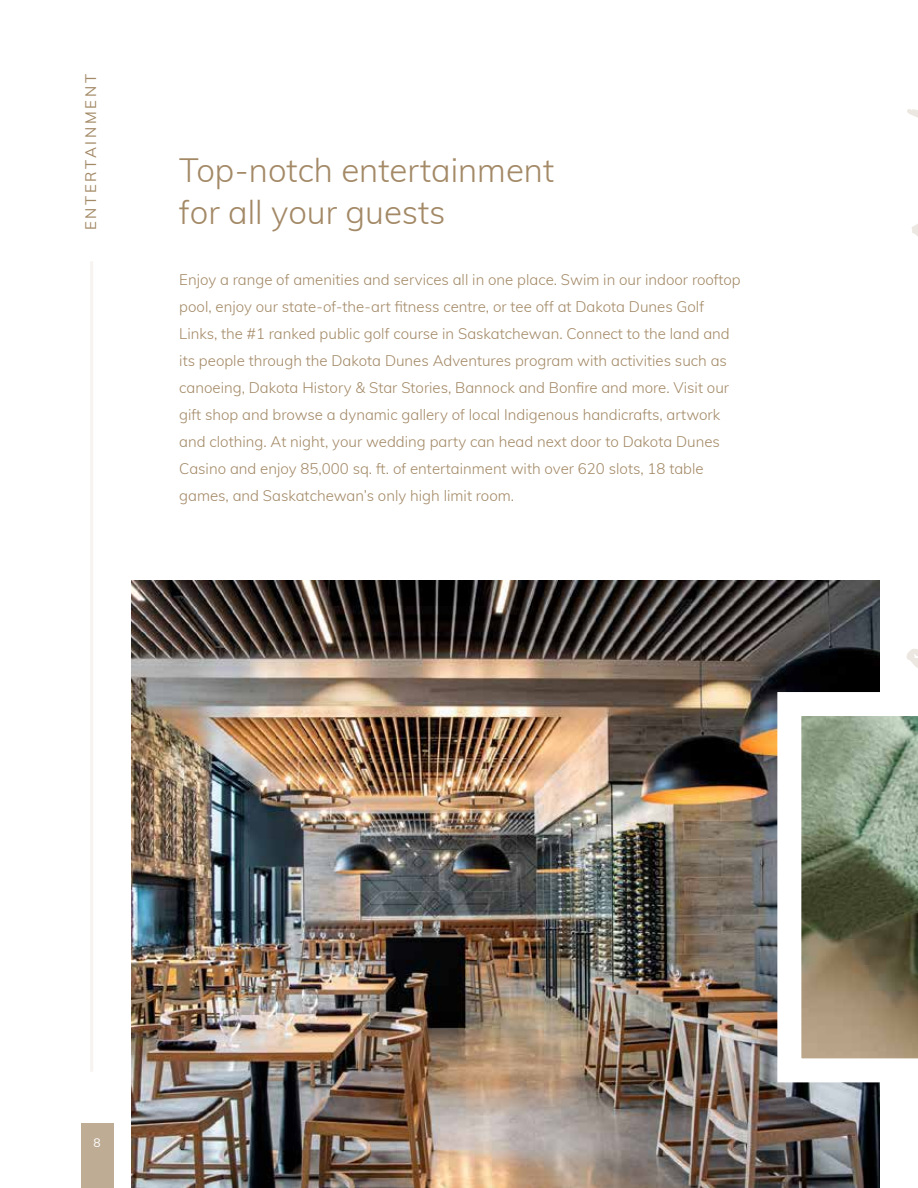
<style>
.page{position:relative;width:918px;height:1188px;background:#fff}
.page>*{position:absolute;margin:0;border:0;box-sizing:border-box;transform-origin:0 0}
.t1{font:300 33px "Muli";color:#a38966}
.t2{font:300 15px/27px "Muli";color:#a38966}
.t3{font:15px "Muli";letter-spacing:.18em;color:#a38966}
.t4{font:12px "Muli";color:#fff}
</style>
<div class="page">
<hr style="left:90px;top:261px;width:3px;height:811px;background:#f6f3f0">
<img style="left:132px;top:580px;width:747px;height:608px">
<svg style="left:765px;top:680px;width:153px;height:414px"></svg>
<div style="left:81px;top:1123px;width:32px;height:65px;background:#beac94"></div>
<p class="t3" style="left:80px;top:230px;width:158px;rotate:-90deg">ENTERTAINMENT</p>
<h1 class="t1" style="left:179px;top:146px;width:376px">Top-notch entertainment</h1>
<h1 class="t1" style="left:179px;top:188px;width:268px">for all your guests</h1>
<p class="t2" style="left:179px;top:266px;width:563px">Enjoy a range of amenities and services all in one place. Swim in our indoor rooftop pool, enjoy our state-of-the-art fitness centre, or tee off at Dakota Dunes Golf Links, the #1 ranked public golf course in Saskatchewan. Connect to the land and its people through the Dakota Dunes Adventures program with activities such as canoeing, Dakota History &amp; Star Stories, Bannock and Bonfire and more. Visit our gift shop and browse a dynamic gallery of local Indigenous handicrafts, artwork and clothing. At night, your wedding party can head next door to Dakota Dunes Casino and enjoy 85,000 sq. ft. of entertainment with over 620 slots, 18 table games, and Saskatchewan’s only high limit room.</p>
<p class="t4" style="left:94px;top:1134px;width:9px">8</p>
</div>
